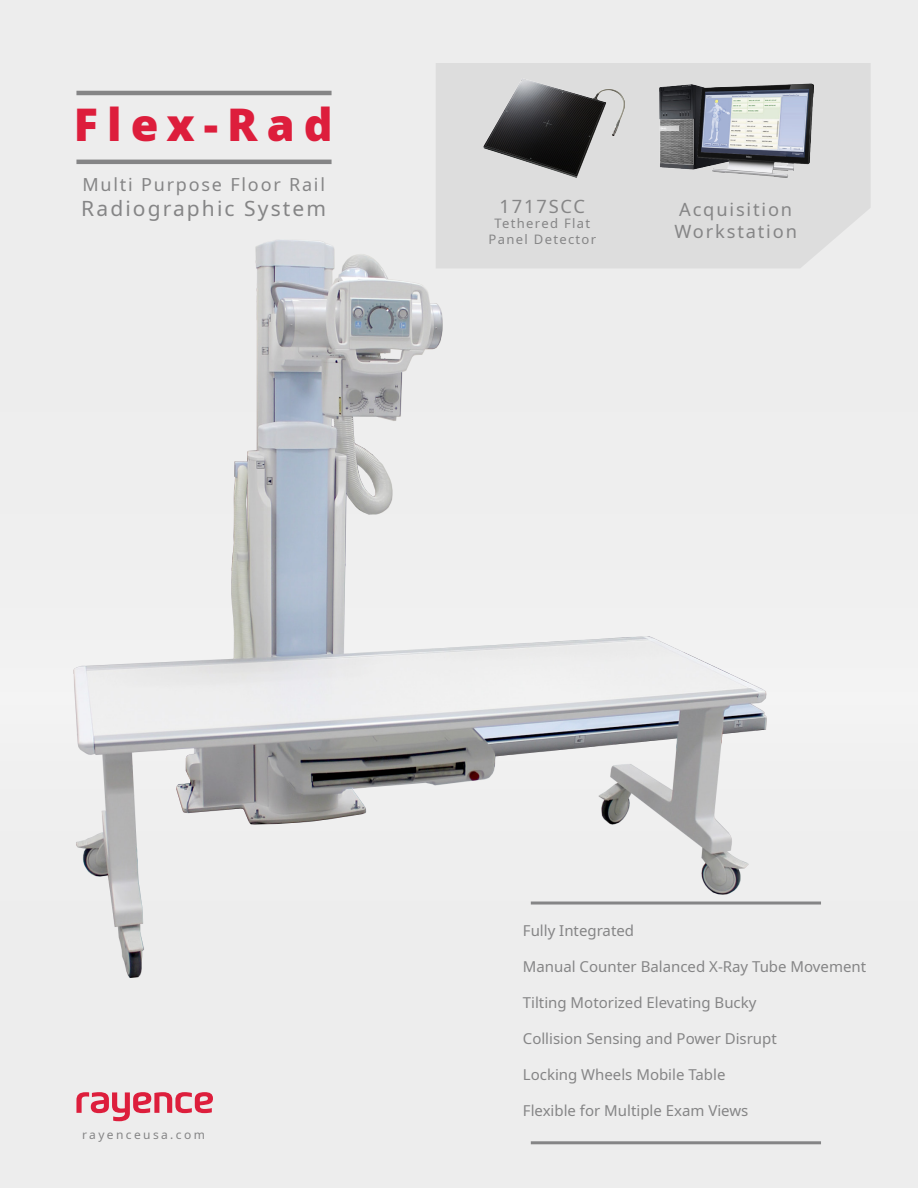
<style>
.page{position:relative;width:918px;height:1188px;background:#ededed}
.page>*{position:absolute;margin:0;border:0;box-sizing:border-box;transform-origin:0 0}
.t1{font:900 45px "Noto Sans";letter-spacing:.2em;color:#dd1e3c}
.t2{font:21px "Noto Sans";letter-spacing:.1em;color:#858586}
.t3{font:18.3px/21.9px "Noto Sans";letter-spacing:.1em;color:#858586}
.t4{font:18px "Noto Sans";letter-spacing:.1em;color:#858586}
.t5{font:15px "Noto Sans";color:#858586}
.t6{font:13.05px/15.6px "Noto Sans";letter-spacing:.1em;color:#858586;text-align:center}
.t7{font:12px "Noto Sans";letter-spacing:.2em;color:#858586}
</style>
<div class="page">
<svg style="left:76px;top:1092px;width:137px;height:29px"></svg>
<hr style="left:531px;top:902px;width:290px;height:3px;background:#858586">
<hr style="left:531px;top:1141px;width:290px;height:3px;background:#858586">
<hr style="left:76px;top:91px;width:256px;height:4px;background:#858586">
<hr style="left:76px;top:160px;width:256px;height:4px;background:#858586">
<div style="left:436px;top:63px;width:435px;height:205px;background:#ddd"></div>
<img style="left:660px;top:84px;width:154px;height:94px">
<img style="left:483px;top:79px;width:141px;height:99px">
<img style="left:74px;top:239px;width:693px;height:739px">
<h1 class="t1" style="left:74px;top:91px;width:260px">Flex-Rad</h1>
<p class="t4" style="left:82px;top:171px;width:244px">Multi Purpose Floor Rail</p>
<h2 class="t2" style="left:81px;top:193px;width:246px">Radiographic System</h2>
<p class="t3" style="left:500px;top:196px;width:87px">1717SCC</p>
<p class="t6" style="left:489px;top:216px;width:109px">Tethered Flat<br>Panel Detector</p>
<p class="t3" style="left:674px;top:199px;width:124px">Acquisition<br>Workstation</p>
<p class="t7" style="left:82px;top:1126px;width:124px">rayenceusa.com</p>
<p class="t5" style="left:523px;top:920px;width:113px">Fully Integrated</p>
<p class="t5" style="left:523px;top:956px;width:345px">Manual Counter Balanced X-Ray Tube Movement</p>
<p class="t5" style="left:523px;top:992px;width:235px">Tilting Motorized Elevating Bucky</p>
<p class="t5" style="left:523px;top:1028px;width:255px">Collision Sensing and Power Disrupt</p>
<p class="t5" style="left:523px;top:1064px;width:204px">Locking Wheels Mobile Table</p>
<p class="t5" style="left:523px;top:1100px;width:227px">Flexible for Multiple Exam Views</p>
</div>
